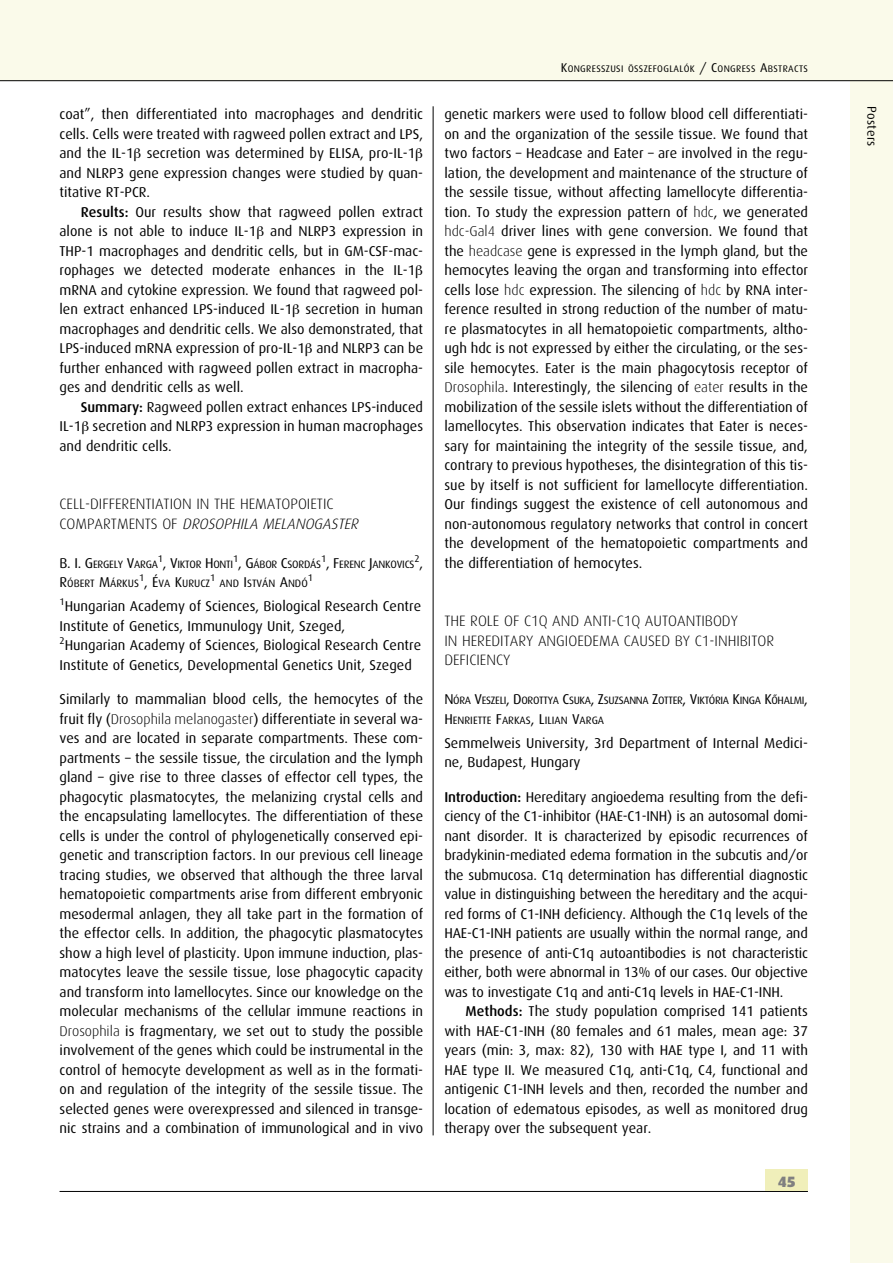
<style>
.page{position:relative;width:893px;height:1263px;background:#fff}
.page>*{position:absolute;margin:0;border:0;box-sizing:border-box;transform-origin:0 0}
.t1{font:300 15px/19.5px "Dax Hu";color:#000}
.t2{font:900 15px "Dax Hu";color:#808080}
.t3{font:14.25px/19.5px "Dax Hu";color:#000;text-align:justify}
.t4{font:12.75px "Dax Hu";letter-spacing:.015em;color:#000}
.t5{font:10.65px/19.5px "Dax Hu";letter-spacing:-.02em;color:#000}
.t6{font:10.65px "Dax Hu";color:#000}
.t7{font:9.75px "Dax Hu";color:#000}
.t8{font:9.6px "Dax Hu";letter-spacing:.035em;color:#000}
.s1{font-weight:500}
.s2{font-style:italic}
.s3{font-size:14.25px}
.s4{font-weight:300}
.s5{font-size:12.75px}
</style>
<div class="page">
<div style="left:850px;top:0;width:43px;height:1263px;background:#fafaea"></div>
<div style="left:0;top:0;width:893px;height:81px;background:#fafaea"></div>
<hr style="left:0;top:80px;width:893px;height:1px;background:#000">
<hr style="left:60px;top:1191px;width:748px;height:1px;background:#000">
<div style="left:765px;top:1169px;width:43px;height:22px;background:#f0efba"></div>
<hr style="left:433px;top:106px;width:1px;height:1029px;background:#000">
<p class="t3" style="left:60px;top:105px;width:365px;text-align:left">coat”, then differentiated into macrophages and dendritic cells. Cells were treated with ragweed pollen extract and LPS, and the IL-1 secretion was determined by ELISA, pro-IL-1 and NLRP3 gene expression changes were studied by quan&shy;titative RT-PCR.</p>
<p class="t3" style="left:60px;top:203px;width:365px;text-align:left;text-indent:21px"><span class="s1">Results:</span> Our results show that ragweed pollen extract alone is not able to induce IL-1 and NLRP3 expression in THP-1 macrophages and dendritic cells, but in GM-CSF-mac&shy;rophages we detected moderate enhances in the IL-1 mRNA and cytokine expression. We found that ragweed pol&shy;len extract enhanced LPS-induced IL-1 secretion in human macrophages and dendritic cells. We also demonstrated, that LPS-induced mRNA expression of pro-IL-1 and NLRP3 can be further enhanced with ragweed pollen extract in macropha&shy;ges and dendritic cells as well.</p>
<p class="t3" style="left:60px;top:398px;width:365px;text-indent:21px"><span class="s1">Summary:</span> Ragweed pollen extract enhances LPS-induced IL-1 secretion and NLRP3 expression in human macrophages and dendritic cells.</p>
<p class="t1" style="left:60px;top:496px;width:303px">CELL-DIFFERENTIATION IN THE HEMATOPOIETIC<br>C O M P A R T M E N T S O F <span class="s2">DROSOPHILA MELANOGASTER</span></p>
<p class="t5" style="left:60px;top:555px;width:357px"><span class="s3">B. I. G</span>ERGELY <span class="s3">V</span>ARGA<sup>1</sup><span class="s3">, V</span>IKTOR <span class="s3">H</span>ONTI<sup>1</sup><span class="s3">, G</span>ÁBOR <span class="s3">C</span>SORDÁS<sup>1</sup><span class="s3">, F</span>ERENC <span class="s3">J</span>ANKOVICS</p>
<p class="t7" style="left:414px;top:554px;width:10px">2<span class="s3">,</span></p>
<p class="t6" style="left:60px;top:579px;width:152px"><span class="s3">R</span>ÓBERT <span class="s3">M</span>ÁRKUS<sup>1</sup><span class="s3">, É</span>VA <span class="s3">K</span>URUCZ</p>
<p class="t7" style="left:210px;top:573px;width:7px">1</p>
<p class="t6" style="left:220px;top:579px;width:90px">AND <span class="s3">I</span>STVÁN <span class="s3">A</span>NDÓ</p>
<p class="t7" style="left:308px;top:573px;width:7px">1</p>
<p class="t3" style="left:60px;top:597px;width:363px;text-align:left"><sup>1</sup>Hungarian Academy of Sciences, Biological Research Centre Institute of Genetics, Immunulogy Unit, Szeged,<br><sup>2</sup>Hungarian Academy of Sciences, Biological Research Centre Institute of Genetics, Developmental Genetics Unit, Szeged</p>
<p class="t3" style="left:60px;top:690px;width:365px">Similarly to mammalian blood cells, the hemocytes of the fruit fly (<span class="s4">Drosophila melanogaster</span>) differentiate in several wa&shy;ves and are located in separate compartments. These com&shy;partments – the sessile tissue, the circulation and the lymph gland – give rise to three classes of effector cell types, the phagocytic plasmatocytes, the melanizing crystal cells and the encapsulating lamellocytes. The differentiation of these cells is under the control of phylogenetically conserved epi&shy;genetic and transcription factors. In our previous cell lineage tracing studies, we observed that although the three larval hematopoietic compartments arise from different embryonic mesodermal anlagen, they all take part in the formation of the effector cells. In addition, the phagocytic plasmatocytes show a high level of plasticity. Upon immune induction, plas&shy;matocytes leave the sessile tissue, lose phagocytic capacity and transform into lamellocytes. Since our knowledge on the molecular mechanisms of the cellular immune reactions in <span class="s4">Drosophila</span> is fragmentary, we set out to study the possible involvement of the genes which could be instrumental in the control of hemocyte development as well as in the formati&shy;on and regulation of the integrity of the sessile tissue. The selected genes were overexpressed and silenced in transge&shy;nic strains and a combination of immunological and in vivo</p>
<p class="t8" style="left:561px;top:65px;width:249px"><span class="s5">K</span>ONGRESSZUSI ÖSSZEFOGLALÓK <span class="s5">/ C</span>ONGRESS <span class="s5">A</span>BSTRACTS</p>
<p class="t3" style="left:444px;top:105px;width:365px">genetic markers were used to follow blood cell differentiati&shy;on and the organization of the sessile tissue. We found that two factors – Headcase and Eater – are involved in the regu&shy;lation, the development and maintenance of the structure of the sessile tissue, without affecting lamellocyte differentia&shy;tion. To study the expression pattern of <span class="s4">hdc</span>, we generated <span class="s4">hdc-Gal4</span> driver lines with gene conversion. We found that the <span class="s4">headcase</span> gene is expressed in the lymph gland, but the hemocytes leaving the organ and transforming into effector cells lose <span class="s4">hdc</span> expression. The silencing of <span class="s4">hdc</span> by RNA inter&shy;ference resulted in strong reduction of the number of matu&shy;re plasmatocytes in all hematopoietic compartments, altho&shy;ugh hdc is not expressed by either the circulating, or the ses&shy;sile hemocytes. Eater is the main phagocytosis receptor of <span class="s4">Drosophila</span>. Interestingly, the silencing of <span class="s4">eater</span> results in the mobilization of the sessile islets without the differentiation of lamellocytes. This observation indicates that Eater is neces&shy;sary for maintaining the integrity of the sessile tissue, and, contrary to previous hypotheses, the disintegration of this tis&shy;sue by itself is not sufficient for lamellocyte differentiation.<br>Our findings suggest the existence of cell autonomous and non-autonomous regulatory networks that control in concert the development of the hematopoietic compartments and the differentiation of hemocytes.</p>
<p class="t1" style="left:444px;top:613px;width:331px">THE ROLE OF C1Q AND ANTI-C1Q AUTOANTIBODY<br>IN HEREDITARY ANGIOEDEMA CAUSED BY C1-INHIBITOR<br>DEFICIENCY</p>
<p class="t5" style="left:444px;top:691px;width:365px"><span class="s3">N</span>ÓRA <span class="s3">V</span>ESZELI<span class="s3">, D</span>OROTTYA <span class="s3">C</span>SUKA<span class="s3">, Z</span>SUZSANNA <span class="s3">Z</span>OTTER<span class="s3">, V</span>IKTÓRIA <span class="s3">K</span>INGA <span class="s3">K</span>ÔHALMI<span class="s3">,<br>H</span>ENRIETTE <span class="s3">F</span>ARKAS<span class="s3">, L</span>ILIAN <span class="s3">V</span>ARGA</p>
<p class="t3" style="left:444px;top:734px;width:365px">Semmelweis University, 3rd Department of Internal Medici&shy;ne, Budapest, Hungary</p>
<p class="t3" style="left:444px;top:788px;width:365px"><span class="s1">Introduction:</span> Hereditary angioedema resulting from the defi&shy;ciency of the C1-inhibitor (HAE-C1-INH) is an autosomal domi&shy;nant disorder. It is characterized by episodic recurrences of bradykinin-mediated edema formation in the subcutis and/or the submucosa. C1q determination has differential diagnostic value in distinguishing between the hereditary and the acqui&shy;red forms of C1-INH deficiency. Although the C1q levels of the HAE-C1-INH patients are usually within the normal range, and the presence of anti-C1q autoantibodies is not characteristic either, both were abnormal in 13% of our cases. Our objective was to investigate C1q and anti-C1q levels in HAE-C1-INH.</p>
<p class="t3" style="left:444px;top:1002px;width:365px;text-indent:21px"><span class="s1">Methods:</span> The study population comprised 141 patients with HAE-C1-INH (80 females and 61 males, mean age: 37 years (min: 3, max: 82), 130 with HAE type I, and 11 with HAE type II. We measured C1q, anti-C1q, C4, functional and antigenic C1-INH levels and then, recorded the number and location of edematous episodes, as well as monitored drug therapy over the subsequent year.</p>
<p class="t2" style="left:778px;top:1175px;width:19px">45</p>
<p class="t4" style="left:878px;top:106px;width:41px;rotate:90deg">Posters</p>
</div>
